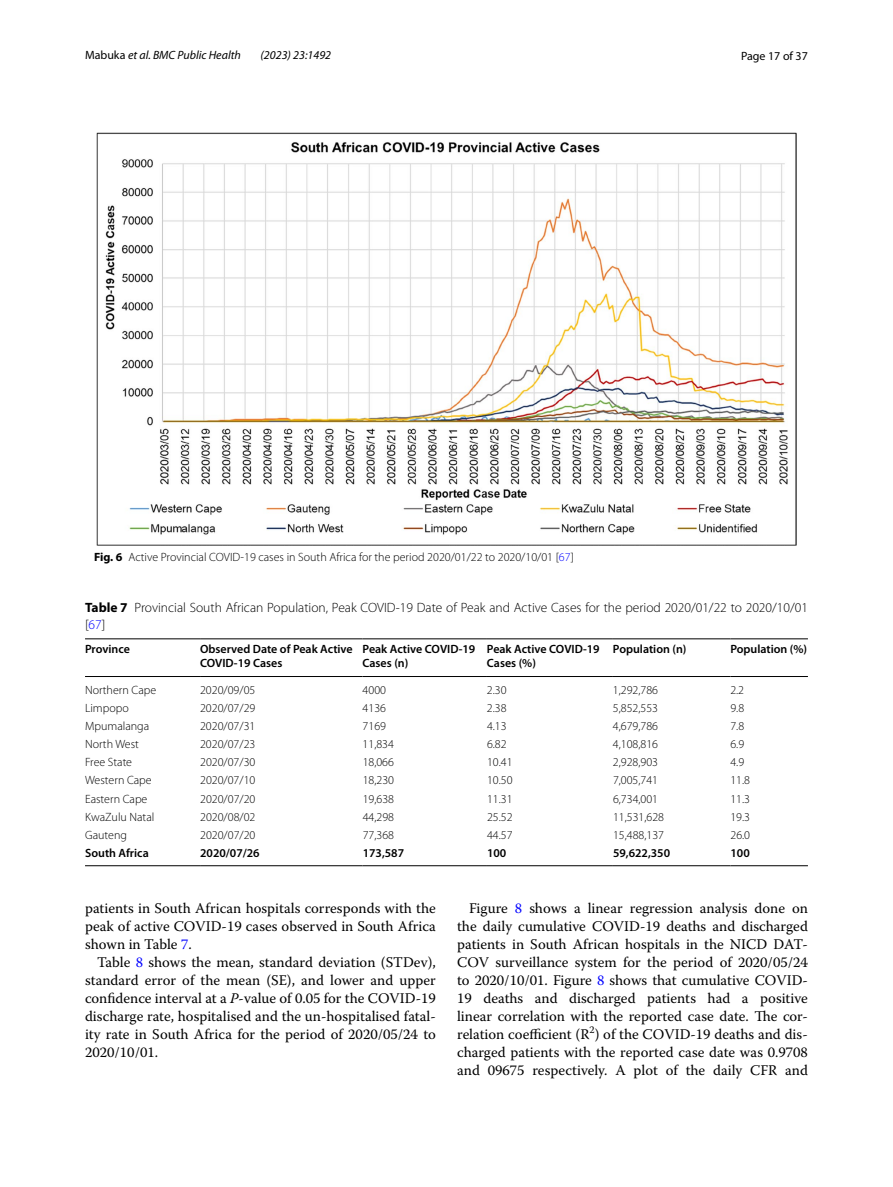
<style>
.page{position:relative;width:893px;height:1187px;background:#fff}
.page>*{position:absolute;margin:0;border:0;box-sizing:border-box;transform-origin:0 0}
.t1{font:14.7px/18px "Warnock Pro";color:#000;text-align:justify}
.t2{font:300 13.5px/16.5px "Myriad Pro";color:#000}
.t3{font:300 12px "Myriad Pro";color:#000}
.t4{font:600 12px/13.5px "Myriad Pro";color:#000}
.t5{font:italic 12px "Myriad Pro";color:#000}
.t6{font:12px "Myriad Pro";color:#000}
.s1{font-style:normal}
.s2{font-weight:700}
.s3{color:#00f}
.s4{font-family:"Warnock Pro It 65"}
</style>
<div class="page">
<img style="left:96px;top:133px;width:701px;height:412px">
<hr style="left:85px;top:638px;width:115px;height:1px;background:#000">
<hr style="left:85px;top:676px;width:115px;height:1px;background:#000">
<hr style="left:200px;top:638px;width:163px;height:1px;background:#000">
<hr style="left:200px;top:676px;width:163px;height:1px;background:#000">
<hr style="left:363px;top:638px;width:124px;height:1px;background:#000">
<hr style="left:363px;top:676px;width:124px;height:1px;background:#000">
<hr style="left:487px;top:638px;width:126px;height:1px;background:#000">
<hr style="left:487px;top:676px;width:126px;height:1px;background:#000">
<hr style="left:613px;top:638px;width:117px;height:1px;background:#000">
<hr style="left:613px;top:676px;width:117px;height:1px;background:#000">
<hr style="left:730px;top:638px;width:78px;height:1px;background:#000">
<hr style="left:730px;top:676px;width:78px;height:1px;background:#000">
<hr style="left:85px;top:865px;width:115px;height:1px;background:#000">
<hr style="left:200px;top:865px;width:163px;height:1px;background:#000">
<hr style="left:363px;top:865px;width:124px;height:1px;background:#000">
<hr style="left:487px;top:865px;width:126px;height:1px;background:#000">
<hr style="left:613px;top:865px;width:117px;height:1px;background:#000">
<hr style="left:730px;top:865px;width:78px;height:1px;background:#000">
<p class="t5" style="left:85px;top:48px;width:157px"><span class="s1">Mabuka</span> et al. BMC Public Health</p>
<p class="t5" style="left:261px;top:48px;width:72px">(2023) 23:1492</p>
<p class="t6" style="left:741px;top:48px;width:68px">Page 17 of 37</p>
<p class="t3" style="left:94px;top:550px;width:481px"><span class="s2">Fig. 6</span> Active Provincial COVID-19 cases in South Africa for the period 2020/01/22 to 2020/10/01 [<span class="s3">67</span>]</p>
<p class="t2" style="left:85px;top:600px;width:724px"><span class="s2">Table 7</span> Provincial South African Population, Peak COVID-19 Date of Peak and Active Cases for the period 2020/01/22 to 2020/10/01 [<span class="s3">67</span>]</p>
<p class="t4" style="left:85px;top:642px;width:46px">Province</p>
<p class="t4" style="left:200px;top:642px;width:154px">Observed Date of Peak Active<br>COVID-19 Cases</p>
<p class="t4" style="left:363px;top:642px;width:114px">Peak Active COVID-19<br>Cases (n)</p>
<p class="t4" style="left:487px;top:642px;width:114px">Peak Active COVID-19<br>Cases (%)</p>
<p class="t4" style="left:613px;top:642px;width:75px">Population (n)</p>
<p class="t4" style="left:730px;top:642px;width:78px">Population (%)</p>
<p class="t3" style="left:85px;top:683px;width:73px">Northern Cape</p>
<p class="t3" style="left:200px;top:683px;width:57px">2020/09/05</p>
<p class="t3" style="left:363px;top:683px;width:25px">4000</p>
<p class="t3" style="left:487px;top:683px;width:21px">2.30</p>
<p class="t3" style="left:613px;top:683px;width:47px">1,292,786</p>
<p class="t3" style="left:730px;top:683px;width:15px">2.2</p>
<p class="t3" style="left:85px;top:701px;width:45px">Limpopo</p>
<p class="t3" style="left:200px;top:701px;width:57px">2020/07/29</p>
<p class="t3" style="left:363px;top:701px;width:25px">4136</p>
<p class="t3" style="left:487px;top:701px;width:21px">2.38</p>
<p class="t3" style="left:613px;top:701px;width:47px">5,852,553</p>
<p class="t3" style="left:730px;top:701px;width:15px">9.8</p>
<p class="t3" style="left:85px;top:719px;width:66px">Mpumalanga</p>
<p class="t3" style="left:200px;top:719px;width:57px">2020/07/31</p>
<p class="t3" style="left:363px;top:719px;width:25px">7169</p>
<p class="t3" style="left:487px;top:719px;width:21px">4.13</p>
<p class="t3" style="left:613px;top:719px;width:47px">4,679,786</p>
<p class="t3" style="left:730px;top:719px;width:15px">7.8</p>
<p class="t3" style="left:85px;top:737px;width:55px">North West</p>
<p class="t3" style="left:200px;top:737px;width:57px">2020/07/23</p>
<p class="t3" style="left:363px;top:737px;width:33px">11,834</p>
<p class="t3" style="left:487px;top:737px;width:21px">6.82</p>
<p class="t3" style="left:613px;top:737px;width:47px">4,108,816</p>
<p class="t3" style="left:730px;top:737px;width:15px">6.9</p>
<p class="t3" style="left:85px;top:755px;width:49px">Free State</p>
<p class="t3" style="left:200px;top:755px;width:57px">2020/07/30</p>
<p class="t3" style="left:363px;top:755px;width:33px">18,066</p>
<p class="t3" style="left:487px;top:755px;width:27px">10.41</p>
<p class="t3" style="left:613px;top:755px;width:47px">2,928,903</p>
<p class="t3" style="left:730px;top:755px;width:15px">4.9</p>
<p class="t3" style="left:85px;top:773px;width:68px">Western Cape</p>
<p class="t3" style="left:200px;top:773px;width:57px">2020/07/10</p>
<p class="t3" style="left:363px;top:773px;width:33px">18,230</p>
<p class="t3" style="left:487px;top:773px;width:27px">10.50</p>
<p class="t3" style="left:613px;top:773px;width:47px">7,005,741</p>
<p class="t3" style="left:730px;top:773px;width:21px">11.8</p>
<p class="t3" style="left:85px;top:792px;width:64px">Eastern Cape</p>
<p class="t3" style="left:200px;top:792px;width:57px">2020/07/20</p>
<p class="t3" style="left:363px;top:792px;width:33px">19,638</p>
<p class="t3" style="left:487px;top:792px;width:27px">11.31</p>
<p class="t3" style="left:613px;top:792px;width:47px">6,734,001</p>
<p class="t3" style="left:730px;top:792px;width:21px">11.3</p>
<p class="t3" style="left:85px;top:810px;width:71px">KwaZulu Natal</p>
<p class="t3" style="left:200px;top:810px;width:57px">2020/08/02</p>
<p class="t3" style="left:363px;top:810px;width:33px">44,298</p>
<p class="t3" style="left:487px;top:810px;width:27px">25.52</p>
<p class="t3" style="left:613px;top:810px;width:53px">11,531,628</p>
<p class="t3" style="left:730px;top:810px;width:21px">19.3</p>
<p class="t3" style="left:85px;top:828px;width:43px">Gauteng</p>
<p class="t3" style="left:200px;top:828px;width:57px">2020/07/20</p>
<p class="t3" style="left:363px;top:828px;width:33px">77,368</p>
<p class="t3" style="left:487px;top:828px;width:27px">44.57</p>
<p class="t3" style="left:613px;top:828px;width:53px">15,488,137</p>
<p class="t3" style="left:730px;top:828px;width:21px">26.0</p>
<p class="t4" style="left:85px;top:846px;width:65px">South Africa</p>
<p class="t4" style="left:200px;top:846px;width:61px">2020/07/26</p>
<p class="t4" style="left:363px;top:846px;width:43px">173,587</p>
<p class="t4" style="left:487px;top:846px;width:21px">100</p>
<p class="t4" style="left:613px;top:846px;width:59px">59,622,350</p>
<p class="t4" style="left:730px;top:846px;width:21px">100</p>
<p class="t1" style="left:85px;top:899px;width:352px">patients in South African hospitals corresponds with the peak of active COVID-19 cases observed in South Africa shown in Table <span class="s3">7</span>.</p>
<p class="t1" style="left:85px;top:953px;width:352px;text-indent:12px">Table <span class="s3">8</span> shows the mean, standard deviation (STDev), standard error of the mean (SE), and lower and upper confidence interval at a <span class="s4">P</span>-value of 0.05 for the COVID-19 discharge rate, hospitalised and the un-hospitalised fatal&shy;ity rate in South Africa for the period of 2020/05/24 to 2020/10/01.</p>
<p class="t1" style="left:457px;top:899px;width:352px;text-indent:12px">Figure <span class="s3">8</span> shows a linear regression analysis done on the daily cumulative COVID-19 deaths and discharged patients in South African hospitals in the NICD DAT-COV surveillance system for the period of 2020/05/24 to 2020/10/01. Figure <span class="s3">8</span> shows that cumulative COVID-19 deaths and discharged patients had a positive linear correlation with the reported case date. The cor&shy;relation coefficient (R<sup>2</sup>) of the COVID-19 deaths and dis&shy;charged patients with the reported case date was 0.9708 and 09675 respectively. A plot of the daily CFR and</p>
</div>
